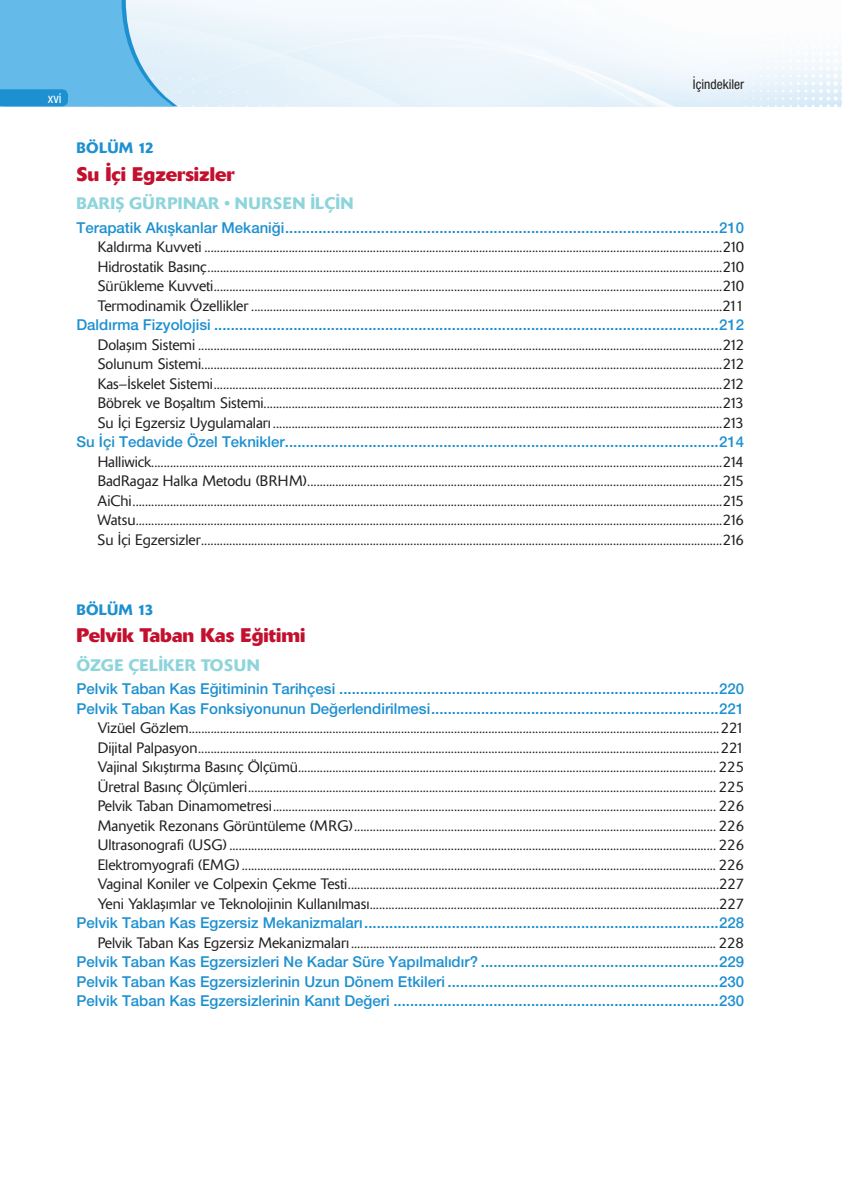
<style>
.page{position:relative;width:842px;height:1195px;background:#fff}
.page>*{position:absolute;margin:0;border:0;box-sizing:border-box;transform-origin:0 0}
.t1{font:700 19.5px "Delta";color:#c3102e}
.t2{font:500 16.5px "Delta";letter-spacing:.02em;color:#8dd4db}
.t3{font:300 15px/19.5px "Delta";color:#231f20;text-align:justify}
.t4{font:500 15px/19.5px "Helvetica Neu";color:#1d90d0}
.t5{font:500 15px "Delta";color:#1d90d0}
.t6{font:13.5px "Helvetica 57 Cn";color:#231f20}
.t7{font:13.5px "Helvetica 57 Cn";color:#fff}
</style>
<div class="page">
<svg style="left:0;top:0;width:178px;height:106px;background:#79c2ea"></svg>
<p class="t7" style="left:48px;top:90px;width:15px">xvi</p>
<p class="t6" style="left:693px;top:77px;width:53px">İçindekiler</p>
<p class="t5" style="left:77px;top:139px;width:79px">BÖLÜM 12</p>
<h1 class="t1" style="left:77px;top:162px;width:160px">Su İçi Egzersizler</h1>
<p class="t2" style="left:77px;top:193px;width:278px">BARIŞ GÜRPINAR • NURSEN İLÇİN</p>
<p class="t4" style="left:77px;top:217px;width:669px">Terapatik Akışkanlar Mekaniği........................................................................................................210</p>
<p class="t3" style="left:98px;top:237px;width:648px">Kaldırma Kuvveti ......................................................................................................................................................................210<br>Hidrostatik Basınç.....................................................................................................................................................................210<br>Sürükleme Kuvveti...................................................................................................................................................................210<br>Termodinamik Özellikler .......................................................................................................................................................211</p>
<p class="t4" style="left:76px;top:315px;width:669px">Daldırma Fizyolojisi .........................................................................................................................212</p>
<p class="t3" style="left:98px;top:335px;width:648px">Dolaşım Sistemi ........................................................................................................................................................................212<br>Solunum Sistemi.......................................................................................................................................................................212<br>Kas–İskelet Sistemi...................................................................................................................................................................212<br>Böbrek ve Boşaltım Sistemi...................................................................................................................................................213<br>Su İçi Egzersiz Uygulamaları ................................................................................................................................................213</p>
<p class="t4" style="left:76px;top:432px;width:669px">Su İçi Tedavide Özel Teknikler........................................................................................................214</p>
<p class="t3" style="left:98px;top:452px;width:648px">Halliwick.......................................................................................................................................................................................214<br>BadRagaz Halka Metodu (BRHM).....................................................................................................................................215<br>AiChi.............................................................................................................................................................................................215<br>Watsu............................................................................................................................................................................................216<br>Su İçi Egzersizler.......................................................................................................................................................................216</p>
<p class="t5" style="left:76px;top:600px;width:79px">BÖLÜM 13</p>
<h1 class="t1" style="left:77px;top:623px;width:230px">Pelvik Taban Kas Eğitimi</h1>
<p class="t2" style="left:77px;top:655px;width:185px">ÖZGE ÇELİKER TOSUN</p>
<p class="t4" style="left:77px;top:679px;width:669px">Pelvik Taban Kas Eğitiminin Tarihçesi ...........................................................................................220<br>Pelvik Taban Kas Fonksiyonunun Değerlendirilmesi.....................................................................221</p>
<p class="t3" style="left:98px;top:718px;width:648px">Vizüel Gözlem..........................................................................................................................................................................221<br>Dijital Palpasyon.......................................................................................................................................................................221<br>Vajinal Sıkıştırma Basınç Ölçümü...................................................................................................................................... 225<br>Üretral Basınç Ölçümleri...................................................................................................................................................... 225<br>Pelvik Taban Dinamometresi.............................................................................................................................................. 226<br>Manyetik Rezonans Görüntüleme (MRG).................................................................................................................... 226<br>Ultrasonografi (USG) ............................................................................................................................................................ 226<br>Elektromyografi (EMG) ........................................................................................................................................................ 226<br>Vaginal Koniler ve Colpexin Çekme Testi.......................................................................................................................227<br>Yeni Yaklaşımlar ve Teknolojinin Kullanılması................................................................................................................227</p>
<p class="t4" style="left:76px;top:913px;width:669px">Pelvik Taban Kas Egzersiz Mekanizmaları.....................................................................................228</p>
<p class="t3" style="left:98px;top:933px;width:648px">Pelvik Taban Kas Egzersiz Mekanizmaları ..................................................................................................................... 228</p>
<p class="t4" style="left:76px;top:952px;width:669px;text-align:justify">Pelvik Taban Kas Egzersizleri Ne Kadar Süre Yapılmalıdır? .........................................................229<br>Pelvik Taban Kas Egzersizlerinin Uzun Dönem Etkileri .................................................................230<br>Pelvik Taban Kas Egzersizlerinin Kanıt Değeri ..............................................................................230</p>
</div>
